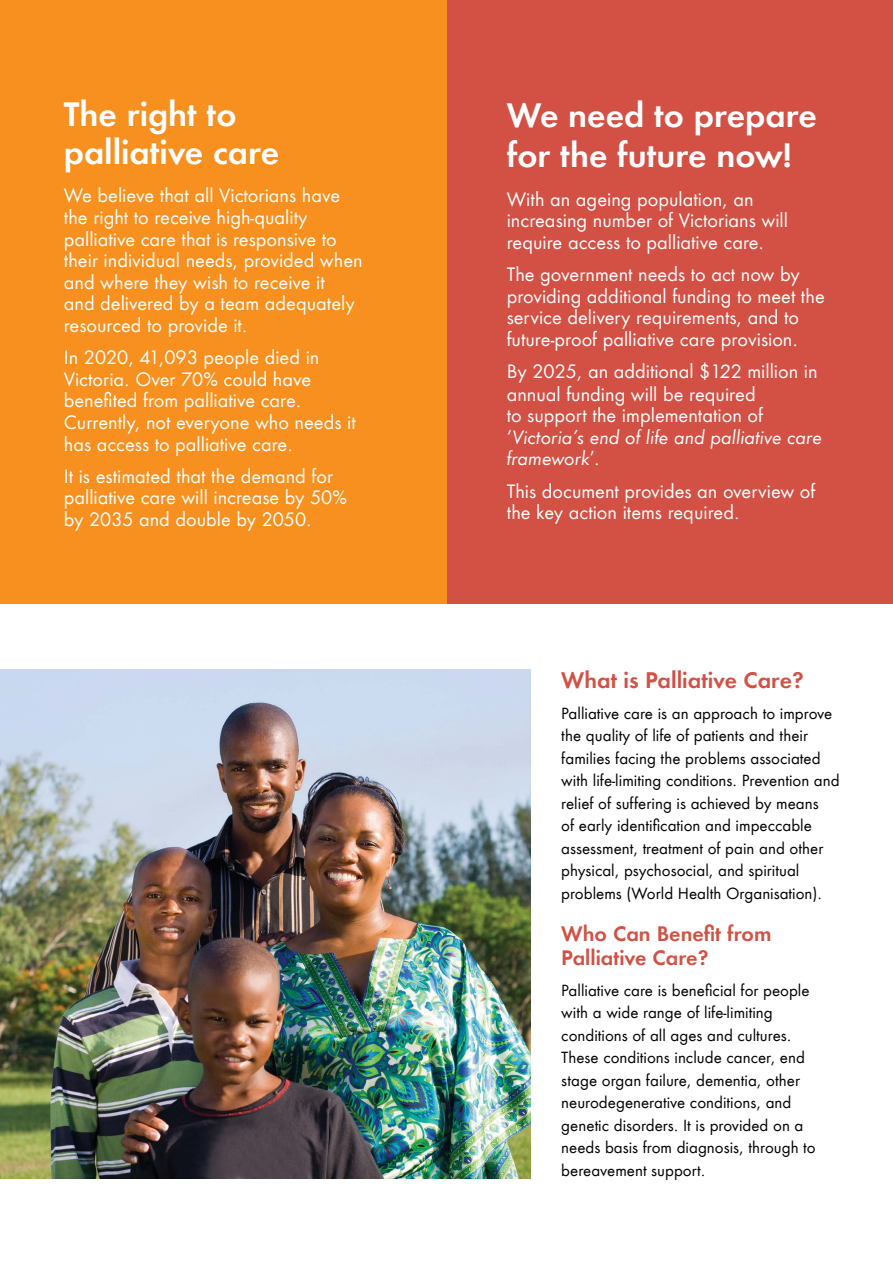
<style>
.page{position:relative;width:893px;height:1263px;background:#fff}
.page>*{position:absolute;margin:0;border:0;box-sizing:border-box;transform-origin:0 0}
.t1{font:31.5px/37.8px "Futura ND Demibold";color:#fff}
.t2{font:21px "Futura ND Demibold";color:#d35044}
.t3{font:19.5px/23.4px "Futura ND Demibold";color:#d35044}
.t4{font:18px/21.6px "Futura ND Book";color:#fff}
.t5{font:15px/22.5px "Futura ND Book";color:#000}
.s1{font-family:"Futura BT";font-style:italic;font-size:18.75px}
.s2{font-style:italic}
</style>
<div class="page">
<div style="left:434px;top:0;width:459px;height:604px;background:#d35044"></div>
<div style="left:0;top:0;width:446px;height:604px;background:#f7901e"></div>
<img style="left:0;top:670px;width:530px;height:508px">
<h1 class="t1" style="left:64px;top:95px;width:217px">The right to palliative care</h1>
<p class="t4" style="left:64px;top:185px;width:300px">We believe that all Victorians have the right to receive high-quality palliative care that is responsive to their individual needs, provided when and where they wish to receive it<br>and delivered by a team adequately resourced to provide it.</p>
<p class="t4" style="left:64px;top:347px;width:293px">In 2020, 41,093 people died in<br>Victoria. Over 70% could have benefited from palliative care.<br>Currently, not everyone who needs it has access to palliative care.</p>
<p class="t4" style="left:64px;top:465px;width:285px">It is estimated that the demand for palliative care will increase by 50% by 2035 and double by 2050.</p>
<h1 class="t1" style="left:507px;top:95px;width:312px;line-height:39.6px">We need to prepare for the future now!</h1>
<p class="t4" style="left:507px;top:188px;width:283px">With an ageing population, an increasing number of Victorians will require access to palliative care.</p>
<p class="t4" style="left:507px;top:264px;width:320px">The government needs to act now by providing additional funding to meet the service delivery requirements, and to future-proof palliative care provision.</p>
<p class="t4" style="left:507px;top:360px;width:317px">By 2025, an additional $1<span class="s1">2</span>2 million in annual funding will be required<br>to support the implementation of ‘<span class="s2">Victoria’s end of life and palliative care framework</span>’.</p>
<p class="t4" style="left:507px;top:480px;width:310px">This document provides an overview of the key action items required.</p>
<p class="t2" style="left:561px;top:665px;width:244px">What is Palliative Care?</p>
<p class="t5" style="left:561px;top:702px;width:280px">Palliative care is an approach to improve the quality of life of patients and their families facing the problems associated with life-limiting conditions. Prevention and relief of suffering is achieved by means<br>of early identification and impeccable assessment, treatment of pain and other physical, psychosocial, and spiritual problems (World Health Organisation).</p>
<p class="t3" style="left:561px;top:922px;width:212px">Who Can Benefit from<br>Palliative Care?</p>
<p class="t5" style="left:561px;top:979px;width:256px">Palliative care is beneficial for people with a wide range of life-limiting conditions of all ages and cultures.<br>These conditions include cancer, end stage organ failure, dementia, other neurodegenerative conditions, and genetic disorders. It is provided on a needs basis from diagnosis, through to bereavement support.</p>
</div>
